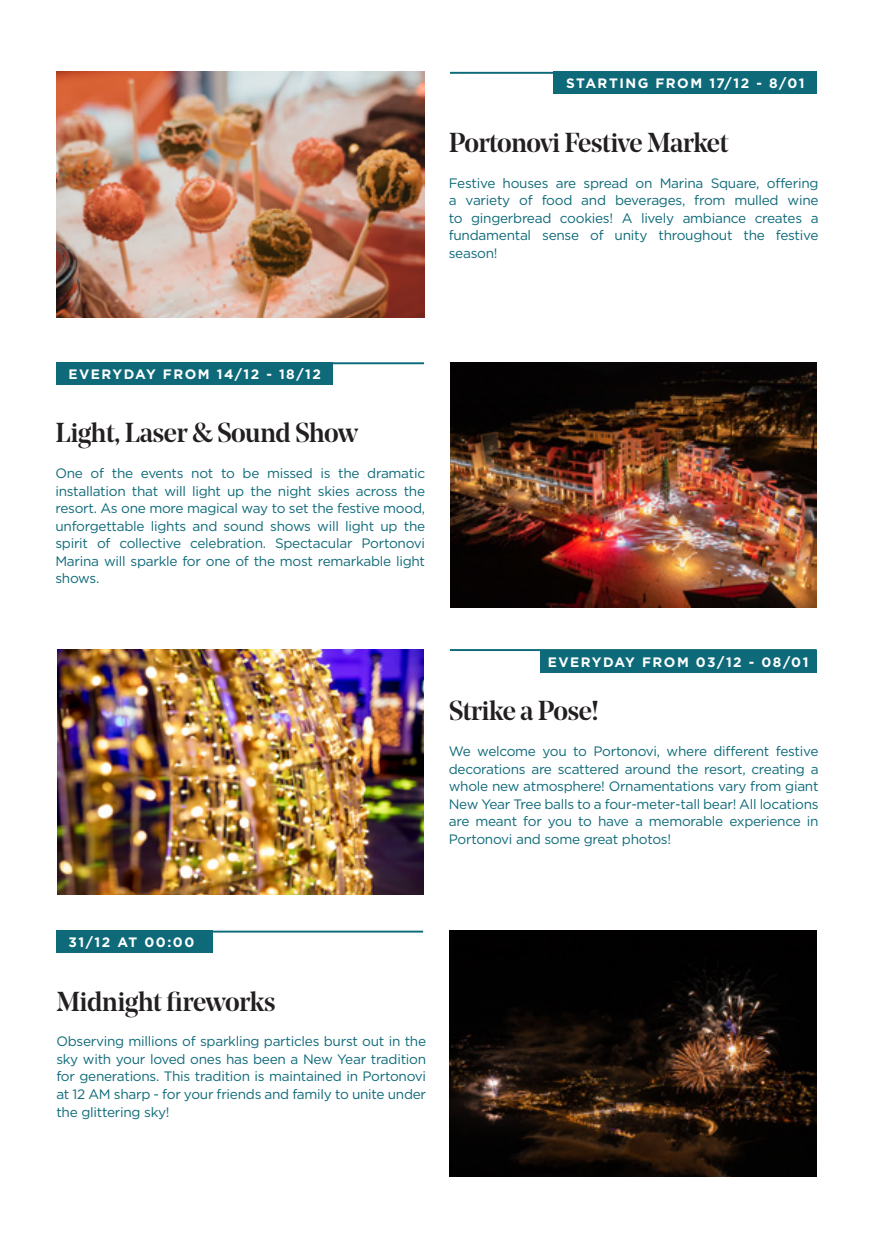
<style>
.page{position:relative;width:874px;height:1248px;background:#fff}
.page>*{position:absolute;margin:0;border:0;box-sizing:border-box;transform-origin:0 0}
.t1{font:500 27.2px "Noe Display";letter-spacing:-.02em;color:#231f20}
.t2{font:13.6px/17.6px "Gotham";letter-spacing:-.02em;color:#0e6a79;text-align:justify}
.t3{font:700 13.6px "Gotham";letter-spacing:.11em;color:#fff}
</style>
<div class="page">
<hr style="left:57px;top:362px;width:367px;height:2px;background:#0e6a79">
<hr style="left:57px;top:930px;width:366px;height:2px;background:#0e6a79">
<hr style="left:449px;top:649px;width:367px;height:2px;background:#0e6a79">
<hr style="left:449px;top:72px;width:367px;height:2px;background:#0e6a79">
<div style="left:56px;top:362px;width:276px;height:22px;background:#0e6a79"></div>
<div style="left:56px;top:930px;width:156px;height:22px;background:#0e6a79"></div>
<div style="left:540px;top:650px;width:276px;height:22px;background:#0e6a79"></div>
<div style="left:553px;top:72px;width:263px;height:22px;background:#0e6a79"></div>
<img style="left:56px;top:72px;width:368px;height:245px">
<img style="left:450px;top:362px;width:366px;height:245px">
<img style="left:57px;top:649px;width:366px;height:245px">
<img style="left:449px;top:930px;width:367px;height:245px">
<p class="t3" style="left:566px;top:74px;width:240px">STARTING FROM 17/12 - 8/01</p>
<p class="t1" style="left:448px;top:125px;width:281px">Portonovi Festive Market</p>
<p class="t2" style="left:448px;top:174px;width:371px">Festive houses are spread on Marina Square, offering a variety of food and beverages, from mulled wine to gingerbread cookies! A lively ambiance creates a fundamental sense of unity throughout the festive season!</p>
<p class="t3" style="left:68px;top:365px;width:254px">EVERYDAY FROM 14/12 - 18/12</p>
<p class="t1" style="left:55px;top:415px;width:304px">Light, Laser &amp; Sound Show</p>
<p class="t2" style="left:55px;top:464px;width:371px">One of the events not to be missed is the dramatic installation that will light up the night skies across the resort. As one more magical way to set the festive mood, unforgettable lights and sound shows will light up the spirit of collective celebration. Spectacular Portonovi Marina will sparkle for one of the most remarkable light shows.</p>
<p class="t3" style="left:547px;top:652px;width:262px">EVERYDAY FROM 03/12 - 08/01</p>
<p class="t1" style="left:448px;top:693px;width:151px">Strike a Pose!</p>
<p class="t2" style="left:448px;top:742px;width:371px">We welcome you to Portonovi, where different festive decorations are scattered around the resort, creating a whole new atmosphere! Ornamentations vary from giant New Year Tree balls to a four-meter-tall bear! All locations are meant for you to have a memorable experience in Portonovi and some great photos!</p>
<p class="t3" style="left:68px;top:933px;width:127px">31/12 AT 00:00</p>
<p class="t1" style="left:56px;top:983px;width:221px">Midnight fireworks</p>
<p class="t2" style="left:56px;top:1032px;width:371px">Observing millions of sparkling particles burst out in the sky with your loved ones has been a New Year tradition for generations. This tradition is maintained in Portonovi at 12 AM sharp - for your friends and family to unite under the glittering sky!</p>
</div>
